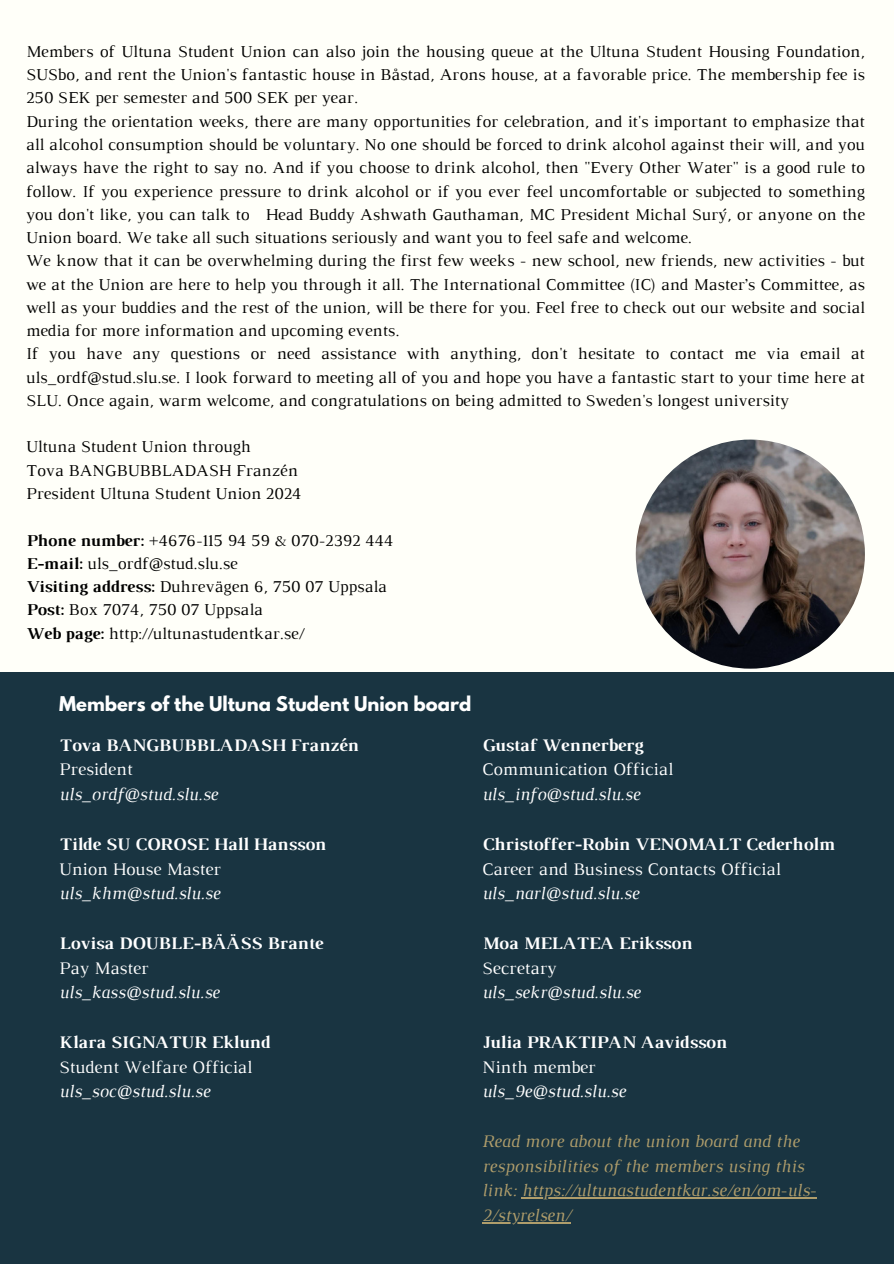
<style>
.page{position:relative;width:894px;height:1264px;background:#fff}
.page>*{position:absolute;margin:0;border:0;box-sizing:border-box;transform-origin:0 0}
.t1{font:700 18px "Luthier";color:#fff}
.t2{font:italic 18px "Luthier";color:#fff}
.t3{font:18px "Luthier";color:#fff}
.t4{font:italic 18px/24.8px "Luthier";color:#af9d6b}
.t5{font:700 18px "League Spartan";color:#fff}
.t6{font:16.95px/23.2px "Luthier";color:#000;text-align:justify}
.s1{font-weight:700}
</style>
<div class="page">
<div style="left:0;top:0;width:893px;height:1263px;background:#fffff9"></div>
<img style="left:635px;top:439px;width:229px;height:229px;border-radius:50%">
<div style="left:0;top:672px;width:893px;height:591px;background:#193441"></div>
<hr style="left:521px;top:1197px;width:295px;height:1px;background:#af9d6b">
<hr style="left:482px;top:1222px;width:88px;height:1px;background:#af9d6b">
<p class="t6" style="left:26px;top:41px;width:840px">Members of Ultuna Student Union can also join the housing queue at the Ultuna Student Housing Foundation, SUSbo, and rent the Union's fantastic house in Båstad, Arons house, at a favorable price. The membership fee is 250 SEK per semester and 500 SEK per year.</p>
<p class="t6" style="left:26px;top:111px;width:840px">During the orientation weeks, there are many opportunities for celebration, and it's important to emphasize that all alcohol consumption should be voluntary. No one should be forced to drink alcohol against their will, and you always have the right to say no. And if you choose to drink alcohol, then "Every Other Water" is a good rule to follow. If you experience pressure to drink alcohol or if you ever feel uncomfortable or subjected to something you don't like, you can talk to Head Buddy Ashwath Gauthaman, MC President Michal Surý, or anyone on the Union board. We take all such situations seriously and want you to feel safe and welcome.</p>
<p class="t6" style="left:26px;top:250px;width:840px">We know that it can be overwhelming during the first few weeks - new school, new friends, new activities - but we at the Union are here to help you through it all. The International Committee (IC) and Master’s Committee, as well as your buddies and the rest of the union, will be there for you. Feel free to check out our website and social media for more information and upcoming events.</p>
<p class="t6" style="left:26px;top:343px;width:840px">If you have any questions or need assistance with anything, don't hesitate to contact me via email at uls_ordf@stud.slu.se. I look forward to meeting all of you and hope you have a fantastic start to your time here at SLU. Once again, warm welcome, and congratulations on being admitted to Sweden's longest university</p>
<p class="t6" style="left:26px;top:436px;width:226px">Ultuna Student Union through</p>
<p class="t6" style="left:26px;top:460px;width:273px">Tova BANGBUBBLADASH Franzén</p>
<p class="t6" style="left:26px;top:483px;width:277px">President Ultuna Student Union 2024</p>
<p class="t6" style="left:26px;top:529px;width:369px"><span class="s1">Phone number:</span> +4676-115 94 59 &amp; 070-2392 444</p>
<p class="t6" style="left:26px;top:553px;width:213px"><span class="s1">E-mail:</span> uls_ordf@stud.slu.se</p>
<p class="t6" style="left:26px;top:576px;width:362px"><span class="s1">Visiting address:</span> Duhrevägen 6, 750 07 Uppsala</p>
<p class="t6" style="left:26px;top:599px;width:238px"><span class="s1">Post:</span> Box 7074, 750 07 Uppsala</p>
<p class="t6" style="left:26px;top:622px;width:279px"><span class="s1">Web page:</span> http://ultunastudentkar.se/</p>
<h1 class="t5" style="left:59px;top:695px;width:413px">Members of the Ultuna Student Union board</h1>
<p class="t1" style="left:59px;top:738px;width:301px">Tova BANGBUBBLADASH Franzén</p>
<p class="t3" style="left:59px;top:763px;width:75px">President</p>
<p class="t2" style="left:59px;top:787px;width:160px">uls_ordf@stud.slu.se</p>
<p class="t1" style="left:59px;top:837px;width:268px">Tilde SU COROSE Hall Hansson</p>
<p class="t3" style="left:59px;top:862px;width:163px">Union House Master</p>
<p class="t2" style="left:59px;top:886px;width:162px">uls_khm@stud.slu.se</p>
<p class="t1" style="left:59px;top:936px;width:265px">Lovisa DOUBLE-BÄÄSS Brante</p>
<p class="t3" style="left:59px;top:961px;width:91px">Pay Master</p>
<p class="t2" style="left:59px;top:985px;width:162px">uls_kass@stud.slu.se</p>
<p class="t1" style="left:59px;top:1035px;width:212px">Klara SIGNATUR Eklund</p>
<p class="t3" style="left:59px;top:1060px;width:195px">Student Welfare Official</p>
<p class="t2" style="left:59px;top:1084px;width:152px">uls_soc@stud.slu.se</p>
<p class="t1" style="left:482px;top:738px;width:162px">Gustaf Wennerberg</p>
<p class="t3" style="left:482px;top:763px;width:192px">Communication Official</p>
<p class="t2" style="left:482px;top:787px;width:159px">uls_info@stud.slu.se</p>
<p class="t1" style="left:482px;top:837px;width:354px">Christoffer-Robin VENOMALT Cederholm</p>
<p class="t3" style="left:482px;top:862px;width:300px">Career and Business Contacts Official</p>
<p class="t2" style="left:482px;top:886px;width:159px">uls_narl@stud.slu.se</p>
<p class="t1" style="left:482px;top:936px;width:211px">Moa MELATEA Eriksson</p>
<p class="t3" style="left:482px;top:961px;width:76px">Secretary</p>
<p class="t2" style="left:482px;top:985px;width:160px">uls_sekr@stud.slu.se</p>
<p class="t1" style="left:482px;top:1035px;width:246px">Julia PRAKTIPAN Aavidsson</p>
<p class="t3" style="left:482px;top:1060px;width:115px">Ninth member</p>
<p class="t2" style="left:482px;top:1084px;width:145px">uls_9e@stud.slu.se</p>
<p class="t4" style="left:482px;top:1129px;width:336px">Read more about the union board and the responsibilities of the members using this link: https://ultunastudentkar.se/en/om-uls-2/styrelsen/</p>
</div>
